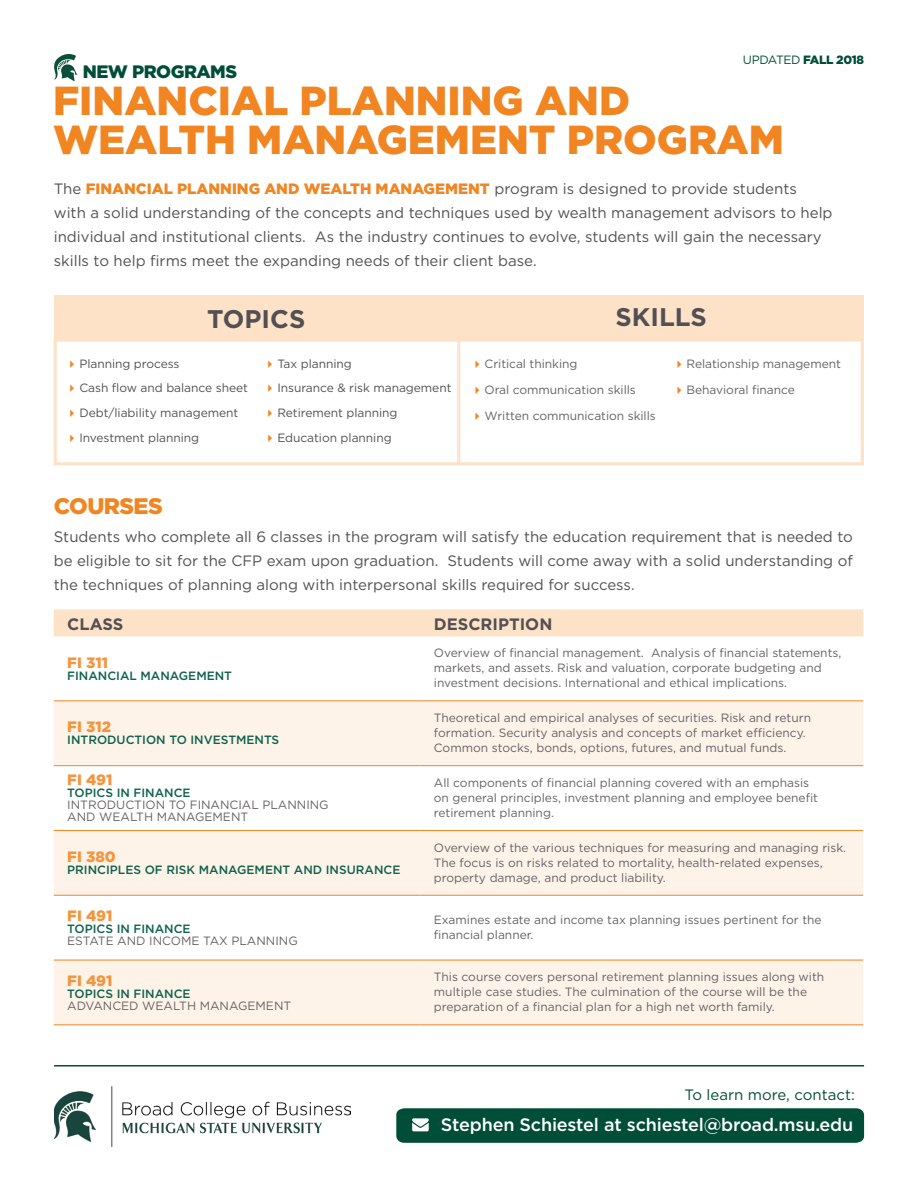
<style>
.page{position:relative;width:918px;height:1188px;background:#fff}
.page>*{position:absolute;margin:0;border:0;box-sizing:border-box;transform-origin:0 0}
.t1{font:900 40.5px/39px "Gotham";color:#f18521}
.t2{font:700 25.5px "Gotham";color:#525053}
.t3{font:900 22.5px "Gotham";letter-spacing:-.025em;color:#f18521}
.t4{font:500 18px "Gotham";letter-spacing:-.01em;color:#fff}
.Section___Date{font:900 18px "Gotham";letter-spacing:-.025em;color:#004e38}
.t5{font:700 16.5px "Gotham";color:#525053}
.t6{font:15px/24px "Gotham";color:#525053}
.t7{font:900 15px "Gotham";color:#f4943d}
.t8{font:15px "Gotham";color:#004e38}
.t9{font:12px/15px "Gotham";color:#666264}
.t10{font:12px "Gotham";letter-spacing:-.005em;color:#525053}
.t11{font:500 12px "Gotham";color:#0e624c}
.t12{font:900 12px "Gotham";letter-spacing:-.025em;color:#004e38}
.s1{font-weight:400}
.s2{font-weight:900;color:#f08521}
.s3{font-weight:500;color:#0e624c}
</style>
<div class="page">
<hr style="left:54px;top:1065px;width:810px;height:1px;background:#004e38">
<img style="left:54px;top:1087px;width:297px;height:59px">
<svg style="left:396px;top:1108px;width:468px;height:35px;background:#07533e"></svg>
<svg style="left:54px;top:54px;width:24px;height:27px"></svg>
<div style="left:54px;top:609px;width:809px;height:27px;background:#fde2c8"></div>
<svg style="left:54px;top:701px;width:809px;height:323px;fill:#fef3e9"></svg>
<hr style="left:54px;top:700px;width:366px;height:1px;background:#f08521">
<hr style="left:420px;top:700px;width:443px;height:1px;background:#f08521">
<hr style="left:54px;top:765px;width:366px;height:1px;background:#f08521">
<hr style="left:420px;top:765px;width:443px;height:1px;background:#f08521">
<hr style="left:54px;top:830px;width:366px;height:1px;background:#f08521">
<hr style="left:420px;top:830px;width:443px;height:1px;background:#f08521">
<hr style="left:54px;top:895px;width:366px;height:1px;background:#f08521">
<hr style="left:420px;top:895px;width:443px;height:1px;background:#f08521">
<hr style="left:54px;top:960px;width:366px;height:1px;background:#f08521">
<hr style="left:420px;top:960px;width:443px;height:1px;background:#f08521">
<hr style="left:54px;top:1024px;width:366px;height:1px;background:#f08521">
<hr style="left:420px;top:1024px;width:443px;height:1px;background:#f08521">
<div style="left:459px;top:295px;width:405px;height:45px;background:#fde2c8"></div>
<div style="left:54px;top:295px;width:405px;height:45px;background:#fde2c8"></div>
<div style="left:54px;top:338px;width:810px;height:127px;border:3px solid #fde2c8"></div>
<p class="t12" style="left:743px;top:51px;width:123px"><span class="s1">UPDATED</span> FALL 2018</p>
<p class="t1" style="left:53px;top:81px;width:732px">FINANCIAL PLANNING AND<br>WEALTH MANAGEMENT PROGRAM</p>
<p class="t6" style="left:54px;top:176px;width:780px">The <span class="s2">FINANCIAL PLANNING AND WEALTH MANAGEMENT</span> program is designed to provide students with a solid understanding of the concepts and techniques used by wealth management advisors to help individual and institutional clients. As the industry continues to evolve, students will gain the necessary skills to help firms meet the expanding needs of their client base.</p>
<p class="Section___Date" style="left:83px;top:60px;width:156px">NEW PROGRAMS</p>
<p class="t2" style="left:207px;top:302px;width:100px">TOPICS</p>
<p class="t10" style="left:79px;top:356px;width:102px">Planning process</p>
<p class="t10" style="left:79px;top:381px;width:170px">Cash flow and balance sheet</p>
<p class="t10" style="left:79px;top:405px;width:161px">Debt/liability management</p>
<p class="t10" style="left:79px;top:430px;width:121px">Investment planning</p>
<p class="t3" style="left:54px;top:491px;width:110px">COURSES</p>
<p class="t10" style="left:277px;top:356px;width:76px">Tax planning</p>
<p class="t10" style="left:277px;top:381px;width:176px">Insurance &amp; risk management</p>
<p class="t10" style="left:277px;top:405px;width:122px">Retirement planning</p>
<p class="t10" style="left:277px;top:430px;width:116px">Education planning</p>
<p class="t2" style="left:616px;top:300px;width:93px">SKILLS</p>
<p class="t9" style="left:485px;top:356px;width:94px">Critical thinking</p>
<p class="t9" style="left:485px;top:382px;width:153px">Oral communication skills</p>
<p class="t9" style="left:485px;top:408px;width:173px">Written communication skills</p>
<p class="t9" style="left:687px;top:356px;width:156px">Relationship management</p>
<p class="t9" style="left:687px;top:382px;width:110px">Behavioral finance</p>
<p class="t6" style="left:54px;top:524px;width:801px;text-align:justify">Students who complete all 6 classes in the program will satisfy the education requirement that is needed to be eligible to sit for the CFP exam upon graduation. Students will come away with a solid understanding of the techniques of planning along with interpersonal skills required for success.</p>
<p class="t5" style="left:67px;top:613px;width:58px">CLASS</p>
<p class="t5" style="left:434px;top:613px;width:120px">DESCRIPTION</p>
<p class="t7" style="left:67px;top:652px;width:42px">FI 311</p>
<p class="t11" style="left:67px;top:668px;width:166px">FINANCIAL MANAGEMENT</p>
<p class="t9" style="left:434px;top:645px;width:409px">Overview of financial management. Analysis of financial statements, markets, and assets. Risk and valuation, corporate budgeting and investment decisions. International and ethical implications.</p>
<p class="t7" style="left:67px;top:717px;width:45px">FI 312</p>
<p class="t11" style="left:67px;top:732px;width:214px">INTRODUCTION TO INVESTMENTS</p>
<p class="t9" style="left:434px;top:710px;width:379px">Theoretical and empirical analyses of securities. Risk and return formation. Security analysis and concepts of market efficiency.<br>Common stocks, bonds, options, futures, and mutual funds.</p>
<p class="t7" style="left:67px;top:770px;width:47px">FI 491</p>
<p class="t9" style="left:67px;top:787px;width:263px;line-height:12px"><span class="s3">TOPICS IN FINANCE<br></span>INTRODUCTION TO FINANCIAL PLANNING<br>AND WEALTH MANAGEMENT</p>
<p class="t9" style="left:434px;top:775px;width:386px">All components of financial planning covered with an emphasis on general principles, investment planning and employee benefit retirement planning.</p>
<p class="t7" style="left:67px;top:846px;width:50px">FI 380</p>
<p class="t11" style="left:67px;top:862px;width:335px">PRINCIPLES OF RISK MANAGEMENT AND INSURANCE</p>
<p class="t9" style="left:434px;top:840px;width:414px">Overview of the various techniques for measuring and managing risk.<br>The focus is on risks related to mortality, health-related expenses, property damage, and product liability.</p>
<p class="t7" style="left:67px;top:905px;width:47px">FI 491</p>
<p class="t9" style="left:67px;top:922px;width:232px;line-height:12px"><span class="s3">TOPICS IN FINANCE<br></span>ESTATE AND INCOME TAX PLANNING</p>
<p class="t9" style="left:434px;top:912px;width:389px">Examines estate and income tax planning issues pertinent for the financial planner.</p>
<p class="t7" style="left:67px;top:970px;width:47px">FI 491</p>
<p class="t9" style="left:67px;top:987px;width:226px;line-height:12px"><span class="s3">TOPICS IN FINANCE<br></span>ADVANCED WEALTH MANAGEMENT</p>
<p class="t9" style="left:434px;top:969px;width:392px">This course covers personal retirement planning issues along with multiple case studies. The culmination of the course will be the preparation of a financial plan for a high net worth family.</p>
<p class="t8" style="left:685px;top:1085px;width:172px">To learn more, contact:</p>
<h3 class="t4" style="left:441px;top:1113px;width:414px">Stephen Schiestel at schiestel@broad.msu.edu</h3>
</div>
